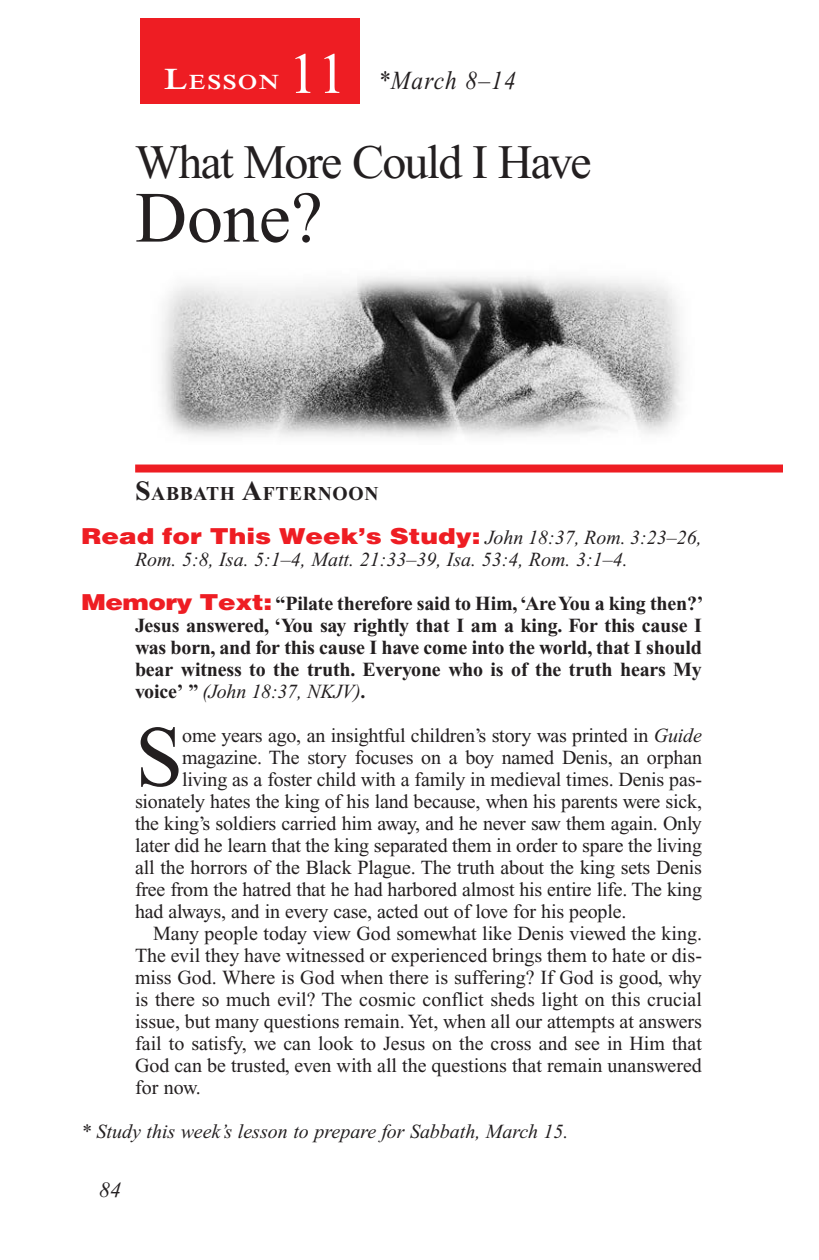
<style>
.page{position:relative;width:819px;height:1260px;background:#fff}
.page>*{position:absolute;margin:0;border:0;box-sizing:border-box;transform-origin:0 0}
.Body_Drop_Cap{font:86.4px "Times New Roman PS Std";color:#231f20}
.Lesson_Head_SA{font:72px "Times New Roman PS Std";color:#231f20}
.Lesson_Number{font:58px "Times New Roman PS Std";color:#fff}
.Lesson_Head_SA-2{font:48px "Times New Roman PS Std";letter-spacing:-.035em;color:#231f20}
.Lesson_Dates{font:italic 26px "Times New Roman PS Std";letter-spacing:.05em;color:#231f20;scale:.9 1}
.Question{font:900 22px "Helvetica LT Std";color:#ee1d23;scale:1.2 1}
.t1{font:italic 22px "Times New Roman PS Std";color:#231f20}
.Lesson_Start_Head{font:600 21px "Times NRMT Std";letter-spacing:.07em;color:#fff;scale:1.1 1}
.Body_Drop_Cap-2{font:20px "Times New Roman PS Std";letter-spacing:-.01em;color:#231f20}
.Body{font:20px/22px "Times New Roman PS Std";color:#231f20;text-align:justify}
.Question-2{font:700 20px/22px "Times New Roman PS Std";letter-spacing:-.01em;color:#231f20;text-align:justify}
.Question-3{font:italic 20px "Times New Roman PS Std";color:#231f20}
.Sabbath_Afternoon_He{font:700 19.6px "Times New Roman PS Std";letter-spacing:.035em;color:#231f20}
.s1{font-size:30px}
.s2{font-size:28px}
.s3{font-family:"Times New Roman PS Std";font-weight:400;font-style:italic;font-size:20px;color:#231f20}
.s4{font-family:"Helvetica LT Std";font-weight:900;font-size:22px;color:#ee1d23}
.s5{font-weight:400;font-style:italic}
.s6{font-style:italic}
</style>
<div class="page">
<img style="left:161px;top:276px;width:521px;height:162px">
<div style="left:135px;top:465px;width:648px;height:8px;background:#ee1d23"></div>
<div style="left:140px;top:18px;width:220px;height:86px;background:#ee1d23"></div>
<p class="Lesson_Number" style="left:288px;top:42px;width:59px">11</p>
<p class="Lesson_Start_Head" style="left:164px;top:70px;width:106px"><span class="s1">L</span>ESSON</p>
<p class="Lesson_Dates" style="left:378px;top:66px;width:155px">*March 8–14</p>
<p class="Lesson_Head_SA-2" style="left:135px;top:135px;width:458px">What More Could I Have</p>
<p class="Lesson_Head_SA" style="left:135px;top:178px;width:189px">Done?</p>
<p class="Sabbath_Afternoon_He" style="left:135px;top:482px;width:245px"><span class="s2">S</span>ABBATH <span class="s2">A</span>FTERNOON</p>
<p class="Question" style="left:81px;top:521px;width:519px">Read for This Week’s Study: <span class="s3">John 18:37, Rom. 3:23–26,</span></p>
<p class="Question-3" style="left:135px;top:548px;width:494px">Rom. 5:8, Isa. 5:1–4, Matt. 21:33–39, Isa. 53:4, Rom. 3:1–4.</p>
<p class="Question-2" style="left:135px;top:592px;width:570px;text-indent:-54px"><span class="s4">Memory Text:</span> “Pilate therefore said to Him, ‘Are You a king then?’ Jesus answered, ‘You say rightly that I am a king. For this cause I was born, and for this cause I have come into the world, that I should bear witness to the truth. Everyone who is of the truth hears My voice’ ” <span class="s5">(John 18:37, NKJV)</span>.</p>
<p class="Body_Drop_Cap" style="left:135px;top:710px;width:50px">S</p>
<p class="Body_Drop_Cap-2" style="left:182px;top:724px;width:521px">ome years ago, an insightful children’s story was printed in <span class="s6">Guide</span></p>
<p class="Body_Drop_Cap-2" style="left:182px;top:746px;width:521px">magazine. The story focuses on a boy named Denis, an orphan</p>
<p class="Body_Drop_Cap-2" style="left:182px;top:768px;width:521px">living as a foster child with a family in medieval times. Denis pas-</p>
<p class="Body_Drop_Cap-2" style="left:135px;top:790px;width:569px">sionately hates the king of his land because, when his parents were sick,</p>
<p class="Body_Drop_Cap-2" style="left:135px;top:812px;width:568px">the king’s soldiers carried him away, and he never saw them again. Only</p>
<p class="Body_Drop_Cap-2" style="left:135px;top:834px;width:569px">later did he learn that the king separated them in order to spare the living</p>
<p class="Body_Drop_Cap-2" style="left:135px;top:856px;width:569px">all the horrors of the Black Plague. The truth about the king sets Denis</p>
<p class="Body_Drop_Cap-2" style="left:135px;top:878px;width:569px">free from the hatred that he had harbored almost his entire life. The king</p>
<p class="Body_Drop_Cap-2" style="left:135px;top:900px;width:493px">had always, and in every case, acted out of love for his people.</p>
<p class="Body" style="left:135px;top:922px;width:569px;text-indent:18px">Many people today view God somewhat like Denis viewed the king.<br>The evil they have witnessed or experienced brings them to hate or dis&shy;miss God. Where is God when there is suffering? If God is good, why is there so much evil? The cosmic conflict sheds light on this crucial issue, but many questions remain. Yet, when all our attempts at answers fail to satisfy, we can look to Jesus on the cross and see in Him that God can be trusted, even with all the questions that remain unanswered for now.</p>
<p class="Question-3" style="left:81px;top:1120px;width:489px">* Study this week’s lesson to prepare for Sabbath, March 15.</p>
<p class="t1" style="left:99px;top:1178px;width:23px">84</p>
</div>
